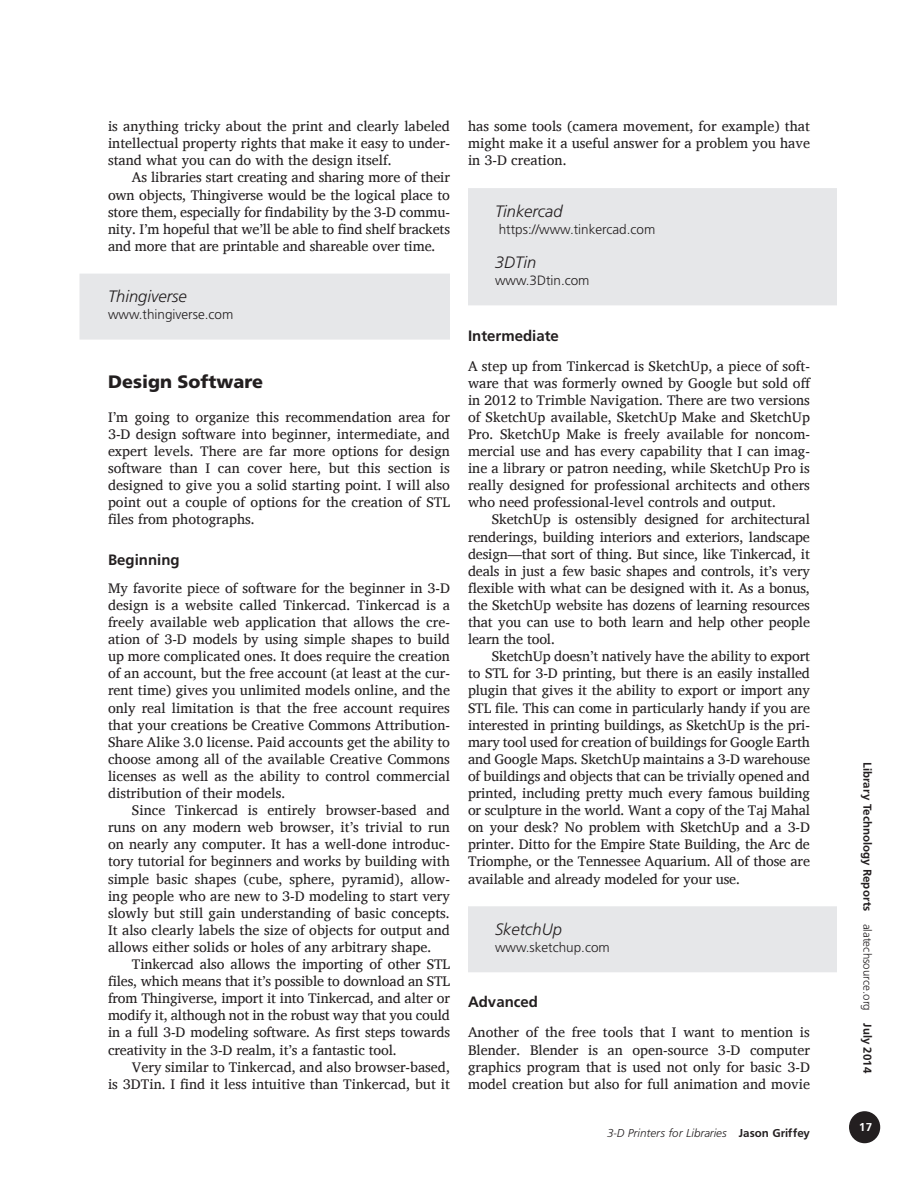
<style>
.page{position:relative;width:918px;height:1188px;background:#fff}
.page>*{position:absolute;margin:0;border:0;box-sizing:border-box;transform-origin:0 0}
.t1{font:900 18px "Frutiger";color:#231f20}
.t2{font:italic 300 16.5px "Frutiger";color:#231f20}
.t3{font:700 15px "Frutiger";color:#231f20}
.t4{font:14.25px/17.1px "Charis SIL";color:#231f20;text-align:justify}
.t5{font:300 13.5px "Frutiger";color:#231f20}
.t6{font:12px "Frugal Sans Bold DTC";color:#231f20}
.t7{font:12px "Frugal Sans Light Italic DTC";color:#231f20}
.t8{font:12px "Frugal Sans Bold DTC";color:#fff}
.s1{font-family:"Frugal Sans Bold DTC"}
.s2{font-family:"Frugal Sans Light DTC"}
</style>
<div class="page">
<div style="left:850px;top:1112px;width:29px;height:31px;background:#231f20;border-radius:50%"></div>
<div style="left:849px;top:1111px;width:31px;height:32px;border:2px solid #231f20;border-radius:50%"></div>
<div style="left:80px;top:274px;width:370px;height:66px;background:#e6e7e9"></div>
<div style="left:468px;top:188px;width:369px;height:66px;background:#e6e7e9"></div>
<div style="left:468px;top:239px;width:369px;height:66px;background:#e6e7e9"></div>
<div style="left:468px;top:906px;width:369px;height:66px;background:#e6e7e9"></div>
<p class="t4" style="left:108px;top:118px;width:344px">is anything tricky about the print and clearly labeled intellectual property rights that make it easy to under&shy;stand what you can do with the design itself.</p>
<p class="t4" style="left:108px;top:169px;width:344px;text-indent:24px">As libraries start creating and sharing more of their own objects, Thingiverse would be the logical place to store them, especially for findability by the 3-D commu&shy;nity. I’m hopeful that we’ll be able to find shelf brackets and more that are printable and shareable over time.</p>
<p class="t2" style="left:108px;top:287px;width:80px">Thingiverse</p>
<p class="t5" style="left:108px;top:307px;width:127px">www.thingiverse.com</p>
<p class="t1" style="left:108px;top:370px;width:157px">Design Software</p>
<p class="t4" style="left:108px;top:408px;width:344px">I’m going to organize this recommendation area for 3-D design software into beginner, intermediate, and expert levels. There are far more options for design software than I can cover here, but this section is designed to give you a solid starting point. I will also point out a couple of options for the creation of STL files from photographs.</p>
<p class="t3" style="left:108px;top:551px;width:73px">Beginning</p>
<p class="t4" style="left:108px;top:579px;width:344px">My favorite piece of software for the beginner in 3-D design is a website called Tinkercad. Tinkercad is a freely available web application that allows the cre&shy;ation of 3-D models by using simple shapes to build up more complicated ones. It does require the creation of an account, but the free account (at least at the cur&shy;rent time) gives you unlimited models online, and the only real limitation is that the free account requires that your creations be Creative Commons Attribution-Share Alike 3.0 license. Paid accounts get the ability to choose among all of the available Creative Commons licenses as well as the ability to control commercial distribution of their models.</p>
<p class="t4" style="left:108px;top:802px;width:344px;text-indent:24px">Since Tinkercad is entirely browser-based and runs on any modern web browser, it’s trivial to run on nearly any computer. It has a well-done introduc&shy;tory tutorial for beginners and works by building with simple basic shapes (cube, sphere, pyramid), allow&shy;ing people who are new to 3-D modeling to start very slowly but still gain understanding of basic concepts.<br>It also clearly labels the size of objects for output and allows either solids or holes of any arbitrary shape.</p>
<p class="t4" style="left:108px;top:956px;width:344px;text-indent:24px">Tinkercad also allows the importing of other STL files, which means that it’s possible to download an STL from Thingiverse, import it into Tinkercad, and alter or modify it, although not in the robust way that you could in a full 3-D modeling software. As first steps towards creativity in the 3-D realm, it’s a fantastic tool.</p>
<p class="t4" style="left:108px;top:1058px;width:344px;text-align:right">Very similar to Tinkercad, and also browser-based,<br>is 3DTin. I find it less intuitive than Tinkercad, but it</p>
<p class="t4" style="left:468px;top:118px;width:343px">has some tools (camera movement, for example) that might make it a useful answer for a problem you have in 3-D creation.</p>
<p class="t2" style="left:495px;top:201px;width:69px">Tinkercad</p>
<p class="t5" style="left:499px;top:221px;width:158px">https://www.tinkercad.com</p>
<p class="t2" style="left:495px;top:253px;width:43px">3DTin</p>
<p class="t5" style="left:495px;top:273px;width:96px">www.3Dtin.com</p>
<p class="t3" style="left:468px;top:326px;width:92px">Intermediate</p>
<p class="t4" style="left:468px;top:357px;width:344px">A step up from Tinkercad is SketchUp, a piece of soft&shy;ware that was formerly owned by Google but sold off in 2012 to Trimble Navigation. There are two versions of SketchUp available, SketchUp Make and SketchUp Pro. SketchUp Make is freely available for noncom&shy;mercial use and has every capability that I can imag&shy;ine a library or patron needing, while SketchUp Pro is really designed for professional architects and others who need professional-level controls and output.</p>
<p class="t4" style="left:468px;top:511px;width:344px;text-indent:24px">SketchUp is ostensibly designed for architectural renderings, building interiors and exteriors, landscape design—that sort of thing. But since, like Tinkercad, it deals in just a few basic shapes and controls, it’s very flexible with what can be designed with it. As a bonus, the SketchUp website has dozens of learning resources that you can use to both learn and help other people learn the tool.</p>
<p class="t4" style="left:468px;top:648px;width:344px;text-indent:24px">SketchUp doesn’t natively have the ability to export to STL for 3-D printing, but there is an easily installed plugin that gives it the ability to export or import any STL file. This can come in particularly handy if you are interested in printing buildings, as SketchUp is the pri&shy;mary tool used for creation of buildings for Google Earth and Google Maps. SketchUp maintains a 3-D warehouse of buildings and objects that can be trivially opened and printed, including pretty much every famous building or sculpture in the world. Want a copy of the Taj Mahal on your desk? No problem with SketchUp and a 3-D printer. Ditto for the Empire State Building, the Arc de Triomphe, or the Tennessee Aquarium. All of those are available and already modeled for your use.</p>
<p class="t2" style="left:495px;top:920px;width:68px">SketchUp</p>
<p class="t5" style="left:495px;top:940px;width:116px">www.sketchup.com</p>
<p class="t3" style="left:468px;top:993px;width:72px">Advanced</p>
<p class="t4" style="left:468px;top:1024px;width:343px">Another of the free tools that I want to mention is Blender. Blender is an open-source 3-D computer graphics program that is used not only for basic 3-D model creation but also for full animation and movie</p>
<p class="t7" style="left:607px;top:1126px;width:204px">3-D Printers for Libraries <span class="s1">Jason Griffey</span></p>
<p class="t6" style="left:874px;top:762px;width:313px;rotate:90deg">Library Technology Reports <span class="s2">alatechsource.org</span> July 2014</p>
<p class="t8" style="left:859px;top:1120px;width:14px">17</p>
</div>
